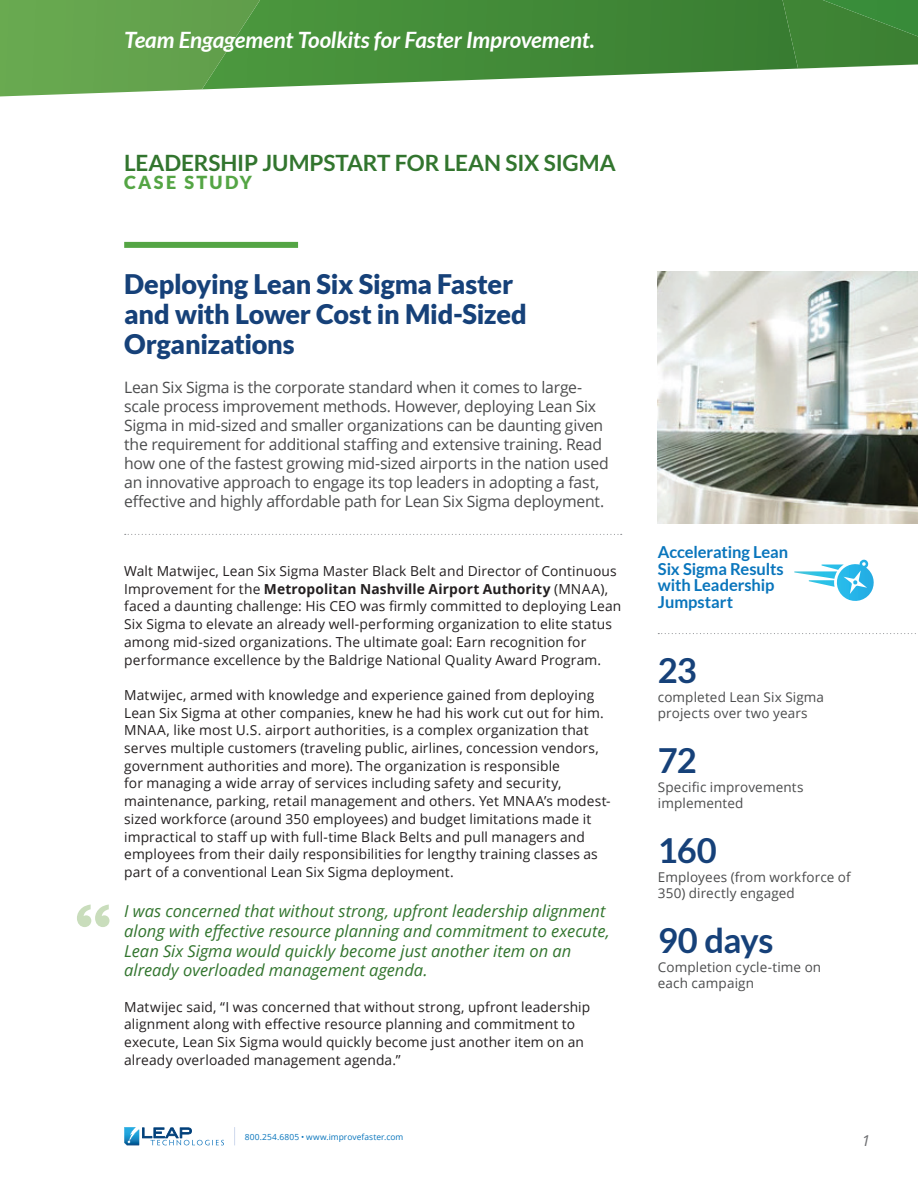
<style>
.page{position:relative;width:918px;height:1188px;background:#fff}
.page>*{position:absolute;margin:0;border:0;box-sizing:border-box;transform-origin:0 0}
.t1{font:700 34.5px "Lato";letter-spacing:-.025em;color:#164179}
.t2{font:900 27px/30px "Lato";letter-spacing:-.01em;color:#164179}
.t3{font:italic 700 22.5px "Lato";letter-spacing:-.01em;color:#fff}
.t4{font:700 22.5px "Lato";letter-spacing:-.005em;color:#32752e}
.t5{font:900 18px "Lato";letter-spacing:.13em;color:#54a544}
.t6{font:italic 16.5px/19.8px "Open Sans";color:#32752e}
.t7{font:700 16.5px/16.5px "Lato";letter-spacing:-.005em;color:#0975bc}
.t8{font:15.75px/18.9px "Open Sans";letter-spacing:-.015em;color:#4b4c4d}
.t9{font:italic 15px "Open Sans";color:#6c6d70}
.t10{font:13.8px/17.7px "Open Sans";letter-spacing:.01em;color:#231f20}
.t11{font:13.5px/16.2px "Open Sans";letter-spacing:.01em;color:#4b4c4d}
.t12{font:8.4px "Open Sans";letter-spacing:.005em;color:#0975bc}
.s1{font-weight:700}
</style>
<div class="page">
<svg style="left:260px;top:0;width:525px;height:88px;background:#57974d"></svg>
<svg style="left:0;top:0;width:260px;height:97px;background:#6aa755"></svg>
<svg style="left:783px;top:0;width:135px;height:69px;background:#43883b"></svg>
<svg style="left:125px;top:534px;width:497px;height:1px"></svg>
<img style="left:658px;top:271px;width:260px;height:253px">
<svg style="left:658px;top:633px;width:258px;height:1px"></svg>
<div style="left:124px;top:242px;width:174px;height:6px;background:#54a544"></div>
<svg style="left:124px;top:1127px;width:100px;height:18px"></svg>
<svg style="left:234px;top:1127px;width:1px;height:18px"></svg>
<svg style="left:77px;top:904px;width:33px;height:23px"></svg>
<svg style="left:794px;top:560px;width:80px;height:41px"></svg>
<h3 class="t3" style="left:124px;top:27px;width:472px">Team Engagement Toolkits for Faster Improvement.</h3>
<h3 class="t4" style="left:124px;top:150px;width:493px">LEADERSHIP JUMPSTART FOR LEAN SIX SIGMA</h3>
<h3 class="t5" style="left:124px;top:171px;width:129px">CASE STUDY</h3>
<h2 class="t2" style="left:124px;top:269px;width:404px">Deploying Lean Six Sigma Faster and with Lower Cost in Mid-Sized<br>Organizations</h2>
<p class="t8" style="left:124px;top:378px;width:486px">Lean Six Sigma is the corporate standard when it comes to large&shy;scale process improvement methods. However, deploying Lean Six Sigma in mid-sized and smaller organizations can be daunting given the requirement for additional staffing and extensive training. Read how one of the fastest growing mid-sized airports in the nation used an innovative approach to engage its top leaders in adopting a fast, effective and highly affordable path for Lean Six Sigma deployment.</p>
<p class="t10" style="left:124px;top:562px;width:499px">Walt Matwijec, Lean Six Sigma Master Black Belt and Director of Continuous Improvement for the <span class="s1">Metropolitan Nashville Airport Authority</span> (MNAA), faced a daunting challenge: His CEO was firmly committed to deploying Lean Six Sigma to elevate an already well-performing organization to elite status among mid-sized organizations. The ultimate goal: Earn recognition for performance excellence by the Baldrige National Quality Award Program.</p>
<p class="t10" style="left:124px;top:686px;width:488px">Matwijec, armed with knowledge and experience gained from deploying Lean Six Sigma at other companies, knew he had his work cut out for him.<br>MNAA, like most U.S. airport authorities, is a complex organization that serves multiple customers (traveling public, airlines, concession vendors, government authorities and more). The organization is responsible<br>for managing a wide array of services including safety and security, maintenance, parking, retail management and others. Yet MNAA’s modest&shy;sized workforce (around 350 employees) and budget limitations made it impractical to staff up with full-time Black Belts and pull managers and employees from their daily responsibilities for lengthy training classes as part of a conventional Lean Six Sigma deployment.</p>
<p class="t6" style="left:124px;top:901px;width:487px">I was concerned that without strong, upfront leadership alignment along with effective resource planning and commitment to execute, Lean Six Sigma would quickly become just another item on an already overloaded management agenda.</p>
<p class="t10" style="left:124px;top:998px;width:468px">Matwijec said, “I was concerned that without strong, upfront leadership alignment along with effective resource planning and commitment to execute, Lean Six Sigma would quickly become just another item on an already overloaded management agenda.”</p>
<p class="t7" style="left:658px;top:544px;width:132px">Accelerating Lean<br>Six Sigma Results with Leadership<br>Jumpstart</p>
<h1 class="t1" style="left:658px;top:651px;width:40px">23</h1>
<p class="t11" style="left:658px;top:689px;width:168px">completed Lean Six Sigma projects over two years</p>
<h1 class="t1" style="left:658px;top:741px;width:40px">72</h1>
<p class="t11" style="left:658px;top:779px;width:147px">Specific improvements implemented</p>
<h1 class="t1" style="left:658px;top:831px;width:60px">160</h1>
<p class="t11" style="left:658px;top:869px;width:194px">Employees (from workforce of<br>350) directly engaged</p>
<h1 class="t1" style="left:658px;top:921px;width:117px">90 days</h1>
<p class="t11" style="left:658px;top:959px;width:165px">Completion cycle-time on each campaign</p>
<p class="t12" style="left:245px;top:1131px;width:160px">800.254.6805 • www.improvefaster.com</p>
<p class="t9" style="left:862px;top:1131px;width:10px">1</p>
</div>
